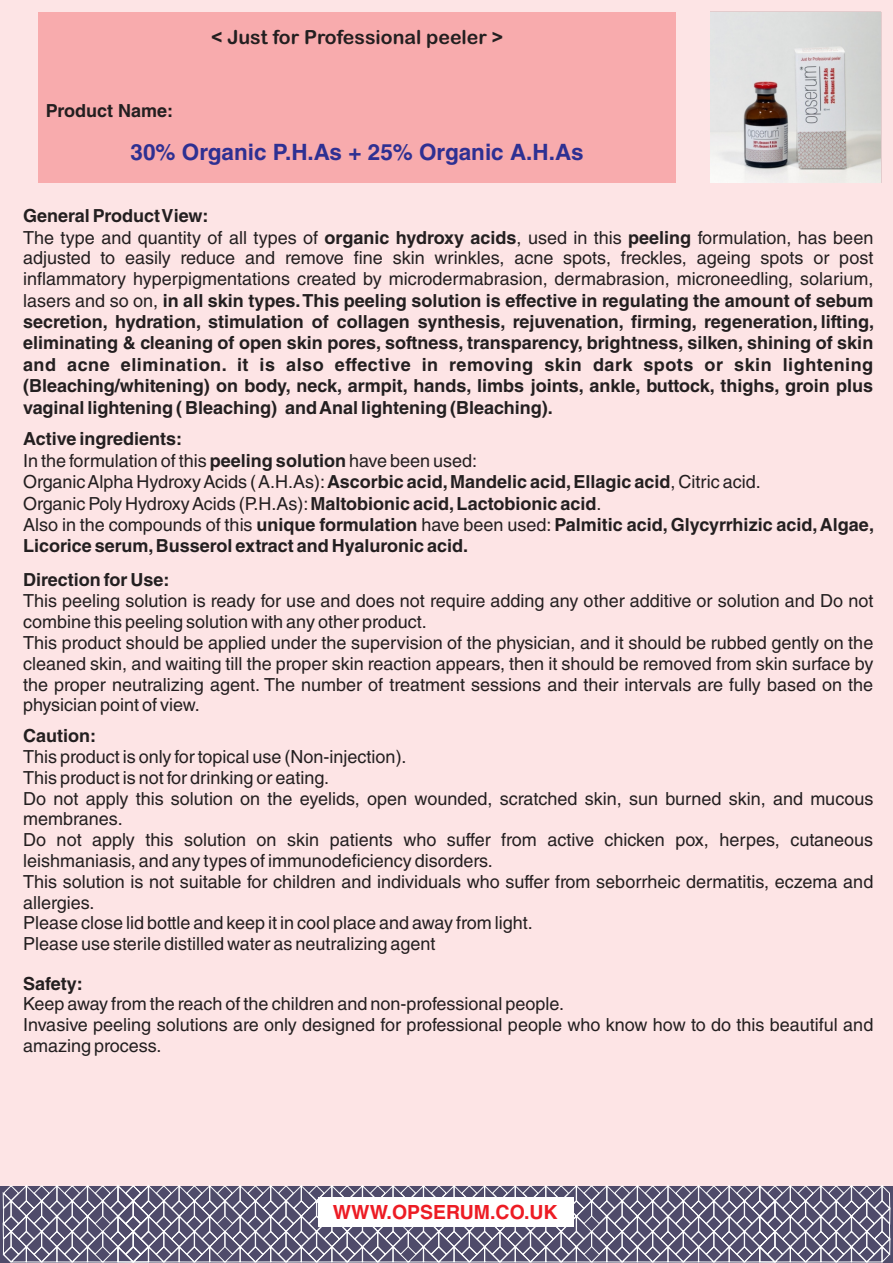
<style>
.page{position:relative;width:893px;height:1263px;background:#fde4e5}
.page>*{position:absolute;margin:0;border:0;box-sizing:border-box;transform-origin:0 0}
.t1{font:700 22.5px "Helvetica LT Std";color:#2e3092}
.t2{font:19.5px "Arial Rounded MT Bold";color:#231f20}
.t3{font:700 19.5px "Helvetica LT Std";color:#ed1c24}
.t4{font:700 18px/21.3px "Helvetica LT Std";color:#231f20}
.t5{font:18px/20.9px "Helvetica LT Std";color:#231f20}
.s1{font-weight:400}
</style>
<div class="page">
<div style="left:38px;top:13px;width:638px;height:170px;background:#f8abad"></div>
<svg style="left:3px;top:1185px;width:887px;height:78px;background:#7a778e"></svg>
<div style="left:319px;top:1197px;width:255px;height:30px;background:#fff"></div>
<img style="left:710px;top:12px;width:171px;height:170px">
<p class="t4" style="left:46px;top:102px;width:129px">Product Name:</p>
<p class="t2" style="left:211px;top:29px;width:294px">&lt; Just for Professional peeler &gt;</p>
<p class="t1" style="left:131px;top:144px;width:455px">30% Organic P.H.As + 25% Organic A.H.As</p>
<p class="t4" style="left:23px;top:208px;width:852px">General Product View:<br><span class="s1">The type and quantity of all types of</span> organic hydroxy acids<span class="s1">, used in this</span> peeling <span class="s1">formulation, has been adjusted to easily reduce and remove fine skin wrinkles, acne spots, freckles, ageing spots or post inflammatory hyperpigmentations created by microdermabrasion, dermabrasion, microneedling, solarium, lasers and so on,</span> in all skin types.This peeling solution is effective in regulating the amount of sebum secretion, hydration, stimulation of collagen synthesis, rejuvenation, firming, regeneration, lifting, eliminating &amp; cleaning of open skin pores, softness, transparency, brightness, silken, shining of skin and acne elimination. it is also effective in removing skin dark spots or skin lightening (Bleaching/whitening) on body, neck, armpit, hands, limbs joints, ankle, buttock, thighs, groin plus vaginal lightening ( Bleaching) and Anal lightening (Bleaching).</p>
<p class="t4" style="left:23px;top:431px;width:852px">Active ingredients:<br><span class="s1">In the formulation of this</span> peeling solution <span class="s1">have been used:<br>Organic Alpha Hydroxy Acids ( A.H.As):</span>Ascorbic acid,Mandelic acid,Ellagic acid<span class="s1">, Citric acid.<br>Organic Poly Hydroxy Acids (P.H.As):</span>Maltobionic acid,Lactobionic acid<span class="s1">.<br>Also in the compounds of this</span> unique formulation <span class="s1">have been used:</span> Palmitic acid, Glycyrrhizic acid,Algae, Licorice serum,Busserol extract and Hyaluronic acid.</p>
<p class="t4" style="left:23px;top:572px;width:148px">Direction for Use:</p>
<p class="t5" style="left:23px;top:593px;width:852px">This peeling solution is ready for use and does not require adding any other additive or solution and Do not combine this peeling solution with any other product.<br>This product should be applied under the supervision of the physician, and it should be rubbed gently on the cleaned skin, and waiting till the proper skin reaction appears, then it should be removed from skin surface by the proper neutralizing agent. The number of treatment sessions and their intervals are fully based on the physician point of view.</p>
<p class="t4" style="left:23px;top:727px;width:74px">Caution:</p>
<p class="t5" style="left:23px;top:748px;width:852px">This product is only for topical use (Non-injection).<br>This product is not for drinking or eating.<br>Do not apply this solution on the eyelids, open wounded, scratched skin, sun burned skin, and mucous membranes.<br>Do not apply this solution on skin patients who suffer from active chicken pox, herpes, cutaneous leishmaniasis, and any types of immunodeficiency disorders.<br>This solution is not suitable for children and individuals who suffer from seborrheic dermatitis, eczema and allergies.<br>Please close lid bottle and keep it in cool place and away from light.<br>Please use sterile distilled water as neutralizing agent</p>
<p class="t4" style="left:23px;top:975px;width:61px">Safety:</p>
<p class="t5" style="left:23px;top:996px;width:852px">Keep away from the reach of the children and non-professional people.<br>Invasive peeling solutions are only designed for professional people who know how to do this beautiful and amazing process.</p>
<p class="t3" style="left:333px;top:1204px;width:226px">WWW.OPSERUM.CO.UK</p>
</div>
